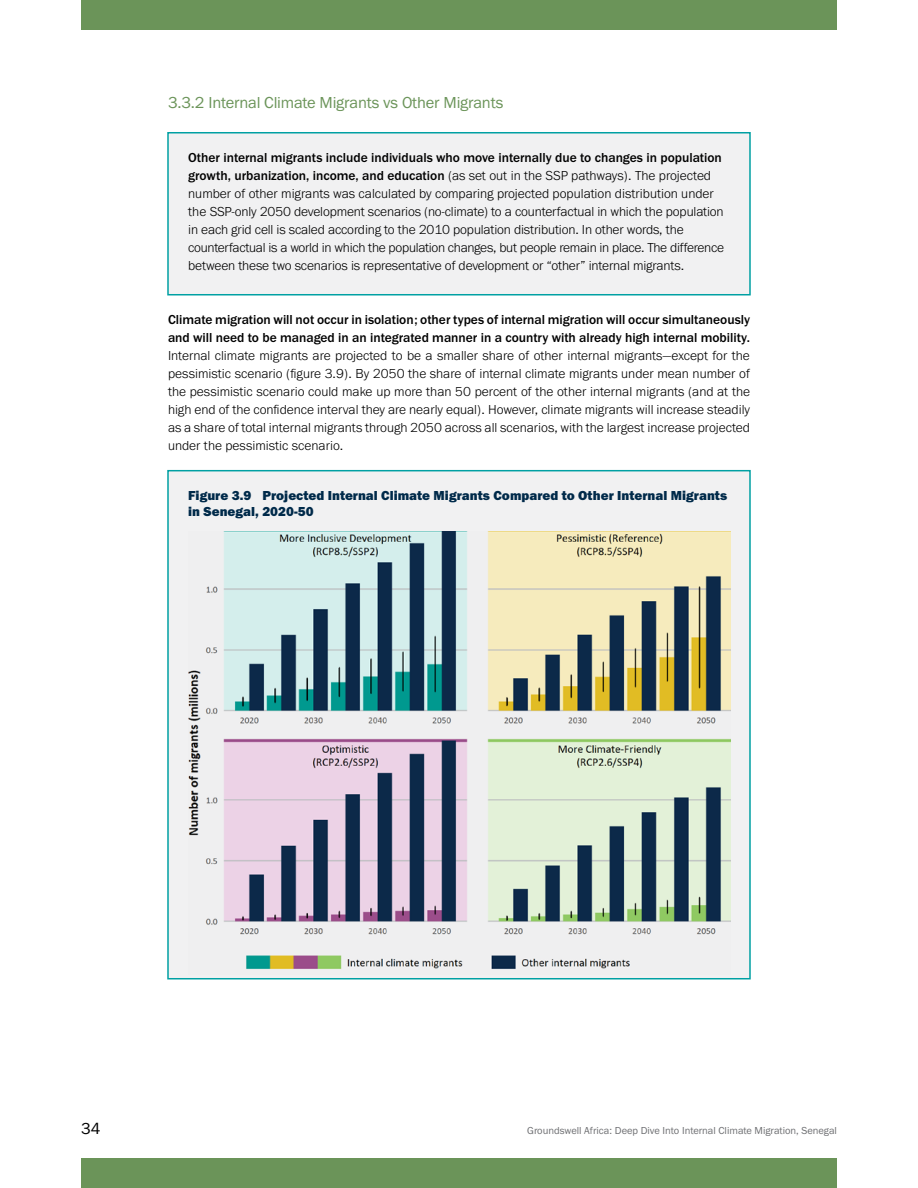
<style>
.page{position:relative;width:918px;height:1188px;background:#fff}
.page>*{position:absolute;margin:0;border:0;box-sizing:border-box;transform-origin:0 0}
.t1{font:16.5px "Franklin Gothic URW Boo";letter-spacing:-.01em;color:#6b9459}
.t2{font:16.5px "Franklin Gothic URW Boo";color:#000}
.Main_body{font:300 13.5px/18px "Franklin Gothic URW";color:#000;text-align:justify}
.Figure{font:300 13.5px/18px "Franklin Gothic URW";letter-spacing:-.01em;color:#000}
.Figure_Title{font:13.5px/16.2px "Franklin Gothic URW Hea";color:#002a4a}
.t3{font:10.5px "Franklin Gothic URW Boo";color:#6d6e71}
.s1{font-weight:500}
</style>
<div class="page">
<div style="left:167px;top:132px;width:584px;height:163px;background:#f1f1f2;border:2px solid #00a0a3"></div>
<div style="left:167px;top:470px;width:584px;height:509px;background:#f1f1f2;border:2px solid #00a0a3"></div>
<img style="left:188px;top:531px;width:543px;height:438px">
<hr style="left:917px;top:948px;width:1px;height:240px;background:#000">
<div style="left:81px;top:0;width:756px;height:30px;background:#6b9459"></div>
<div style="left:81px;top:1158px;width:756px;height:30px;background:#6b9459"></div>
<p class="t1" style="left:168px;top:92px;width:337px">3.3.2 Internal Climate Migrants vs Other Migrants</p>
<p class="Figure" style="left:188px;top:148px;width:537px"><span class="s1">Other internal migrants include individuals who move internally due to changes in population growth, urbanization, income, and education</span> (as set out in the SSP pathways). The projected number of other migrants was calculated by comparing projected population distribution under the SSP-only 2050 development scenarios (no-climate) to a counterfactual in which the population in each grid cell is scaled according to the 2010 population distribution. In other words, the counterfactual is a world in which the population changes, but people remain in place. The difference between these two scenarios is representative of development or “other” internal migrants.</p>
<p class="Main_body" style="left:168px;top:310px;width:584px"><span class="s1">Climate migration will not occur in isolation; other types of internal migration will occur simultaneously and will need to be managed in an integrated manner in a country with already high internal mobility.<br></span>Internal climate migrants are projected to be a smaller share of other internal migrants—except for the pessimistic scenario (figure 3.9). By 2050 the share of internal climate migrants under mean number of the pessimistic scenario could make up more than 50 percent of the other internal migrants (and at the high end of the confidence interval they are nearly equal). However, climate migrants will increase steadily as a share of total internal migrants through 2050 across all scenarios, with the largest increase projected under the pessimistic scenario.</p>
<p class="Figure_Title" style="left:188px;top:487px;width:541px">Figure 3.9 Projected Internal Climate Migrants Compared to Other Internal Migrants in Senegal, 2020-50</p>
<p class="t2" style="left:81px;top:1118px;width:21px">34</p>
<p class="t3" style="left:527px;top:1124px;width:311px">Groundswell Africa: Deep Dive Into Internal Climate Migration, Senegal</p>
</div>
